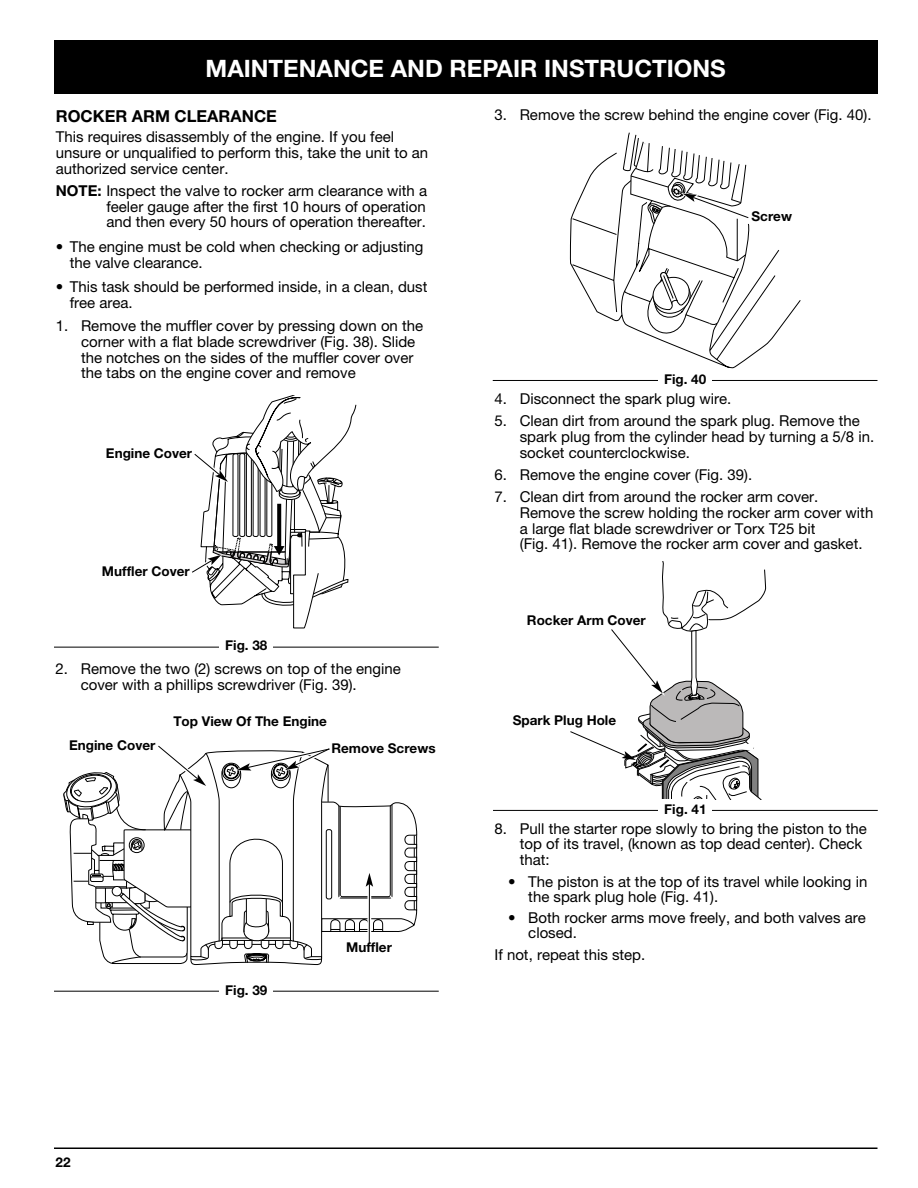
<style>
.page{position:relative;width:918px;height:1188px;background:#fff}
.page>*{position:absolute;margin:0;border:0;box-sizing:border-box;transform-origin:0 0}
.t1{font:700 24px "Helvetica Neue";color:#fff}
.t2{font:700 16.5px "Helvetica Neue";color:#000}
.t3{font:15px/15.8px "Helvetica Neue";color:#000}
.t4{font:700 13.5px "Helvetica Neue";color:#000}
.s1{font-weight:700}
</style>
<div class="page">
<div style="left:54px;top:40px;width:824px;height:54px;background:#000"></div>
<hr style="left:54px;top:1148px;width:824px;height:1px;background:#000">
<svg style="left:570px;top:152px;width:231px;height:217px"></svg>
<svg style="left:623px;top:132px;width:127px;height:194px"></svg>
<hr style="left:54px;top:647px;width:385px;height:1px;background:#000">
<div style="left:219px;top:636px;width:54px;height:22px;background:#fff"></div>
<hr style="left:493px;top:380px;width:385px;height:1px;background:#000">
<div style="left:658px;top:370px;width:54px;height:21px;background:#fff"></div>
<hr style="left:493px;top:810px;width:385px;height:1px;background:#000">
<div style="left:658px;top:800px;width:54px;height:21px;background:#fff"></div>
<svg style="left:570px;top:562px;width:197px;height:237px"></svg>
<hr style="left:54px;top:991px;width:385px;height:1px;background:#000">
<div style="left:219px;top:980px;width:54px;height:22px;background:#fff"></div>
<svg style="left:192px;top:396px;width:164px;height:233px"></svg>
<svg style="left:63px;top:745px;width:354px;height:219px"></svg>
<h1 class="t1" style="left:206px;top:60px;width:522px">MAINTENANCE AND REPAIR INSTRUCTIONS</h1>
<p class="t2" style="left:56px;top:110px;width:223px">ROCKER ARM CLEARANCE</p>
<p class="t3" style="left:56px;top:130px;width:374px">This requires disassembly of the engine. If you feel unsure or unqualified to perform this, take the unit to an authorized service center.</p>
<p class="t3" style="left:106px;top:184px;width:322px;text-align:justify;text-indent:-51px"><span class="s1">NOTE:</span> Inspect the valve to rocker arm clearance with a feeler gauge after the first 10 hours of operation and then every 50 hours of operation thereafter.</p>
<p class="t3" style="left:70px;top:240px;width:355px;text-indent:-14px">• The engine must be cold when checking or adjusting the valve clearance.</p>
<p class="t3" style="left:70px;top:280px;width:359px;text-indent:-14px">• This task should be performed inside, in a clean, dust free area.</p>
<p class="t3" style="left:81px;top:319px;width:344px;text-indent:-25px">1. Remove the muffler cover by pressing down on the corner with a flat blade screwdriver (Fig. 38). Slide the notches on the sides of the muffler cover over the tabs on the engine cover and remove</p>
<p class="t4" style="left:106px;top:448px;width:88px">Engine Cover</p>
<p class="t4" style="left:102px;top:566px;width:89px">Muffler Cover</p>
<p class="t4" style="left:225px;top:641px;width:44px">Fig. 38</p>
<p class="t3" style="left:81px;top:662px;width:322px;text-indent:-25px">2. Remove the two (2) screws on top of the engine cover with a phillips screwdriver (Fig. 39).</p>
<p class="t4" style="left:69px;top:740px;width:88px">Engine Cover</p>
<p class="t4" style="left:173px;top:717px;width:155px">Top View Of The Engine</p>
<p class="t4" style="left:331px;top:743px;width:106px">Remove Screws</p>
<p class="t4" style="left:225px;top:985px;width:44px">Fig. 39</p>
<p class="t4" style="left:346px;top:942px;width:47px">Muffler</p>
<p class="t3" style="left:494px;top:108px;width:379px">3. Remove the screw behind the engine cover (Fig. 40).</p>
<p class="t4" style="left:752px;top:211px;width:42px">Screw</p>
<p class="t4" style="left:664px;top:374px;width:44px">Fig. 40</p>
<p class="t3" style="left:495px;top:392px;width:238px">4. Disconnect the spark plug wire.</p>
<p class="t3" style="left:520px;top:414px;width:356px;text-indent:-25px">5. Clean dirt from around the spark plug. Remove the spark plug from the cylinder head by turning a 5/8 in. socket counterclockwise.</p>
<p class="t3" style="left:495px;top:468px;width:259px">6. Remove the engine cover (Fig. 39).</p>
<p class="t3" style="left:520px;top:490px;width:355px;text-indent:-25px">7. Clean dirt from around the rocker arm cover.<br>Remove the screw holding the rocker arm cover with a large flat blade screwdriver or Torx T25 bit<br>(Fig. 41). Remove the rocker arm cover and gasket.</p>
<p class="t4" style="left:527px;top:616px;width:120px">Rocker Arm Cover</p>
<p class="t4" style="left:513px;top:715px;width:105px">Spark Plug Hole</p>
<p class="t4" style="left:664px;top:804px;width:44px">Fig. 41</p>
<p class="t3" style="left:520px;top:822px;width:349px;text-indent:-25px">8. Pull the starter rope slowly to bring the piston to the top of its travel, (known as top dead center). Check that:</p>
<p class="t3" style="left:528px;top:875px;width:341px;line-height:15px;text-indent:-20px">• The piston is at the top of its travel while looking in the spark plug hole (Fig. 41).</p>
<p class="t3" style="left:528px;top:912px;width:339px;line-height:15px;text-indent:-20px">• Both rocker arms move freely, and both valves are closed.</p>
<p class="t3" style="left:495px;top:949px;width:152px">If not, repeat this step.</p>
<p class="t4" style="left:56px;top:1157px;width:17px">22</p>
</div>
